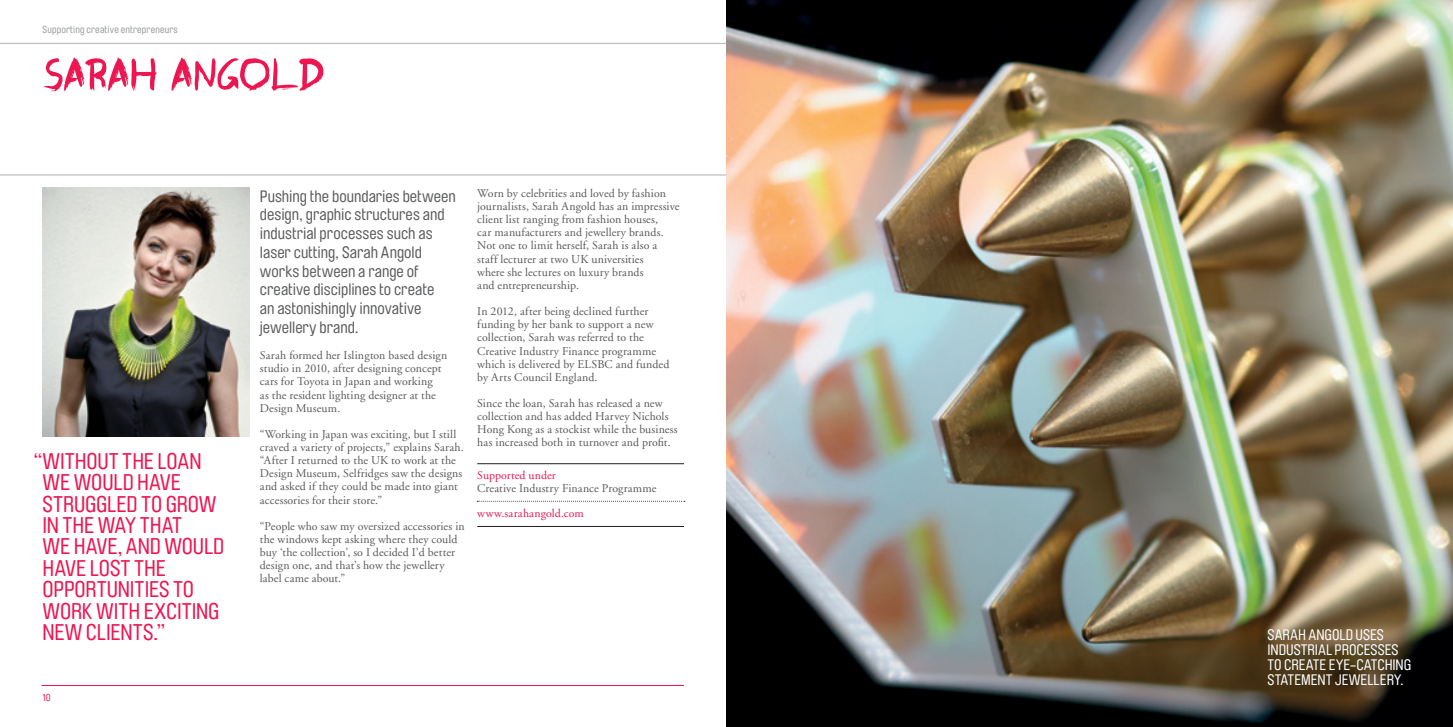
<style>
.page{position:relative;width:1453px;height:727px;background:#fff}
.page>*{position:absolute;margin:0;border:0;box-sizing:border-box;transform-origin:0 0}
.t1{font:50.12px "Graffiti Paint Brush";letter-spacing:-.015em;color:#ed1651}
.t2{font:22.38px/21.5px "Brauer Neue Std";color:#ed1651}
.t3{font:16.25px/18.8px "Brauer Neue Std";color:#58595b}
.t4{font:15px "Brauer Neue Std";color:#fff}
.t5{font:11.88px/13.1px "Adobe Garamond";letter-spacing:.01em;color:#58595b}
.t6{font:11.88px "Adobe Garamond";letter-spacing:.01em;color:#ed1651}
.t7{font:10px "Brauer Neue Std";letter-spacing:.02em;color:#949698}
.t8{font:10px "Brauer Neue Std";color:#ed1651}
</style>
<div class="page">
<img style="left:726px;top:0;width:727px;height:726px">
<img style="left:43px;top:188px;width:206px;height:248px">
<hr style="left:42px;top:685px;width:642px;height:1px;background:#ed1651">
<hr style="left:0;top:43px;width:726px;height:1px;background:#bcbec0">
<hr style="left:0;top:174px;width:726px;height:1px;background:#bcbec0">
<hr style="left:477px;top:463px;width:207px;height:1px;background:#231f20">
<svg style="left:477px;top:501px;width:208px;height:1px"></svg>
<hr style="left:477px;top:526px;width:207px;height:1px;background:#231f20">
<p class="t7" style="left:43px;top:24px;width:137px">Supporting creative entrepreneurs</p>
<h1 class="t1" style="left:43px;top:49px;width:284px">SARAH ANGOLD</h1>
<h2 class="t2" style="left:34px;top:450px;width:37px">“Without</h2>
<h2 class="t2" style="left:122px;top:450px;width:47px">the loan</h2>
<h2 class="t2" style="left:42px;top:471px;width:44px">we would</h2>
<h2 class="t2" style="left:137px;top:471px;width:43px">have</h2>
<h2 class="t2" style="left:42px;top:493px;width:12px">stru</h2>
<h2 class="t2" style="left:43px;top:493px;width:148px;text-indent:43px">ggled to grow intheway that<br>we have, and would havelost</h2>
<h2 class="t2" style="left:134px;top:557px;width:12px">the</h2>
<h2 class="t2" style="left:43px;top:579px;width:11px">opportunities</h2>
<h2 class="t2" style="left:173px;top:579px;width:11px">to</h2>
<h2 class="t2" style="left:43px;top:600px;width:66px">wor k with</h2>
<h2 class="t2" style="left:144px;top:600px;width:32px">excitin</h2>
<h2 class="t2" style="left:208px;top:600px;width:13px">g</h2>
<h2 class="t2" style="left:43px;top:622px;width:14px">new</h2>
<h2 class="t2" style="left:86px;top:622px;width:11px">clients</h2>
<h2 class="t2" style="left:153px;top:622px;width:14px">.”</h2>
<p class="t8" style="left:43px;top:692px;width:10px">10</p>
<h3 class="t3" style="left:260px;top:186px;width:197px">Pushing the boundaries between design, graphic structures and industrial processes such as laser cutting, Sarah Angold works between a range of creative disciplines to create<br>an astonishingly innovative jewellery brand.</h3>
<p class="t5" style="left:260px;top:349px;width:189px">Sarah formed her Islington based design studio in 2010, after designing concept cars for Toyota in Japan and working<br>as the resident lighting designer at the Design Museum.</p>
<p class="t5" style="left:260px;top:428px;width:205px">“Working in Japan was exciting, but I still craved a variety of projects,” explains Sarah. “After I returned to the UK to work at the Design Museum, Selfridges saw the designs and asked if they could be made into giant accessories for their store.”</p>
<p class="t5" style="left:260px;top:519px;width:206px">“People who saw my oversized accessories in the windows kept asking where they could buy ‘the collection’, so I decided I’d better design one, and that’s how the jewellery label came about.”</p>
<p class="t5" style="left:477px;top:187px;width:204px">Worn by celebrities and loved by fashion journalists, Sarah Angold has an impressive client list ranging from fashion houses,<br>car manufacturers and jewellery brands.<br>Not one to limit herself, Sarah is also a staff lecturer at two UK universities<br>where she lectures on luxury brands<br>and entrepreneurship.</p>
<p class="t5" style="left:477px;top:305px;width:194px">In 2012, after being declined further funding by her bank to support a new collection, Sarah was referred to the Creative Industry Finance programme which is delivered by ELSBC and funded by Arts Council England.</p>
<p class="t5" style="left:477px;top:397px;width:202px">Since the loan, Sarah has released a new collection and has added Harvey Nichols Hong Kong as a stockist while the business has increased both in turnover and profit.</p>
<p class="t6" style="left:477px;top:469px;width:80px">Supported under</p>
<p class="t5" style="left:477px;top:482px;width:181px">Creative Industry Finance Programme</p>
<p class="t6" style="left:477px;top:506px;width:108px">www.sarahangold.com</p>
<p class="t4" style="left:1267px;top:626px;width:16px">Sarah</p>
<p class="t4" style="left:1308px;top:626px;width:55px">Angold uses</p>
<p class="t4" style="left:1267px;top:641px;width:8px">industrial</p>
<p class="t4" style="left:1334px;top:641px;width:8px">processes</p>
<p class="t4" style="left:1267px;top:656px;width:25px">to create</p>
<p class="t4" style="left:1328px;top:656px;width:36px">eye-catchin</p>
<p class="t4" style="left:1403px;top:656px;width:9px">g</p>
<p class="t4" style="left:1267px;top:671px;width:9px">statement</p>
<p class="t4" style="left:1335px;top:671px;width:16px">jeweller</p>
<p class="t4" style="left:1394px;top:671px;width:11px">y.</p>
</div>
